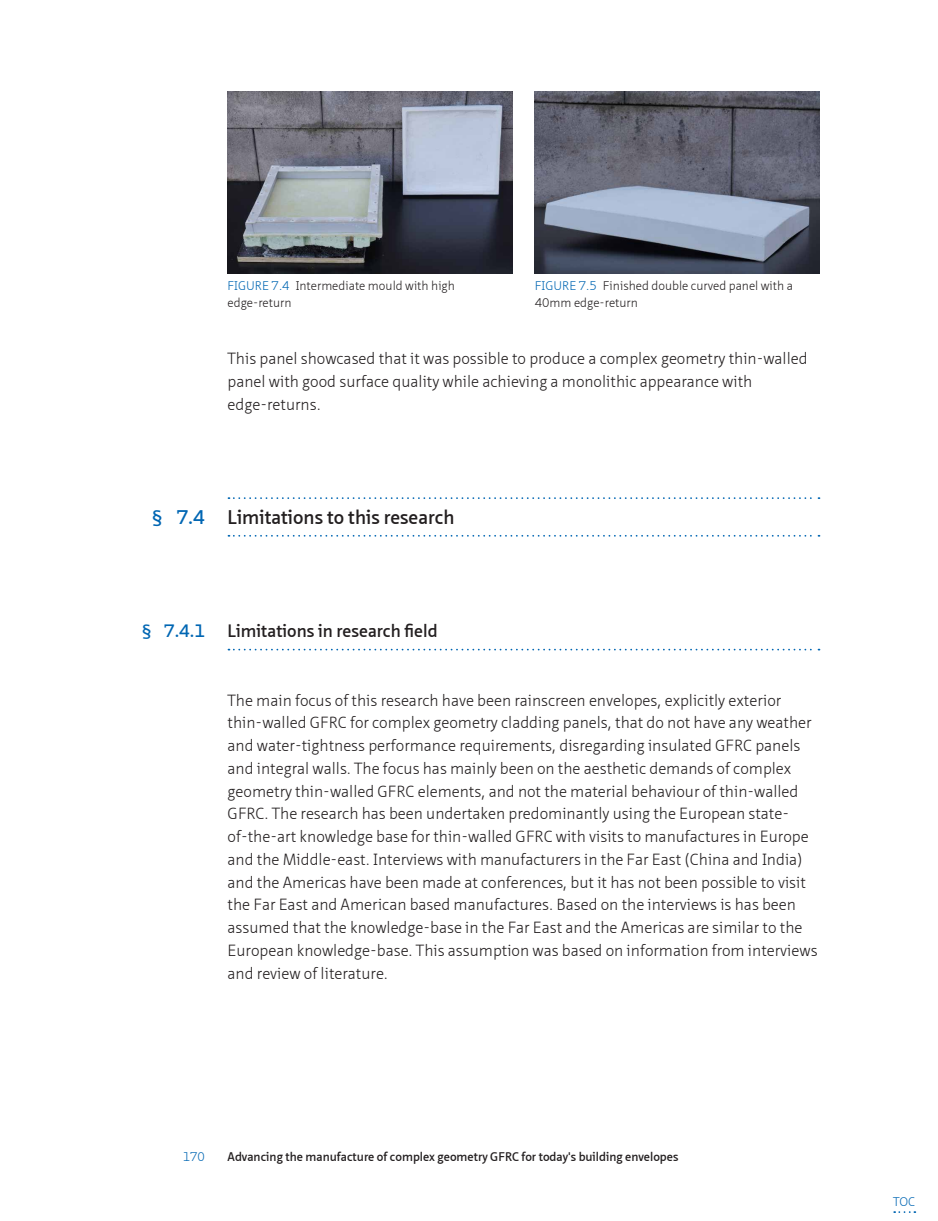
<style>
.page{position:relative;width:938px;height:1221px;background:#fff}
.page>*{position:absolute;margin:0;border:0;box-sizing:border-box;transform-origin:0 0}
.t1{font:600 19.25px "Neue Sans Pro";color:#231f20}
.t2{font:600 17.5px "Neue Sans Pro";color:#231f20}
.t3{font:600 17.5px "Neue Sans Pro";color:#0066b3}
.BODY_Normal{font:300 15.75px/22.8px "Neue Sans Pro";color:#231f20}
.t4{font:300 12.25px/17.2px "Neue Sans Pro";color:#231f20}
.t5{font:600 12.25px "Neue Sans Pro";color:#231f20}
.t6{font:300 12.25px "Neue Sans Pro";color:#0066b3}
.s1{color:#0066b3}
</style>
<div class="page">
<svg style="left:228px;top:497px;width:591px;height:2px"></svg>
<svg style="left:228px;top:535px;width:591px;height:1px"></svg>
<svg style="left:228px;top:648px;width:591px;height:2px"></svg>
<img style="left:228px;top:91px;width:284px;height:182px">
<img style="left:535px;top:91px;width:284px;height:182px">
<svg style="left:894px;top:1211px;width:21px;height:1px"></svg>
<p class="t4" style="left:227px;top:277px;width:229px;text-indent:44px"><span class="s1">7.4</span> Intermediate mould with high edge-return</p>
<p class="t6" style="left:535px;top:277px;width:15px">Figure</p>
<p class="t4" style="left:535px;top:277px;width:260px;text-indent:44px"><span class="s1">7.5</span> Finished double curved panel with a<br>40mm edge-return</p>
<p class="t6" style="left:228px;top:277px;width:15px">Figure</p>
<p class="BODY_Normal" style="left:228px;top:347px;width:581px">This panel showcased that it was possible to produce a complex geometry thin-walled panel with good surface quality while achieving a monolithic appearance with edge-returns.</p>
<p class="t1" style="left:152px;top:504px;width:304px"><span class="s1">§ 7.4</span> Limitations to this research</p>
<p class="t3" style="left:141px;top:619px;width:65px">§ 7.4.1</p>
<p class="t2" style="left:228px;top:619px;width:211px">Limitations in research field</p>
<p class="BODY_Normal" style="left:228px;top:688px;width:591px">The main focus of this research have been rainscreen envelopes, explicitly exterior thin-walled GFRC for complex geometry cladding panels, that do not have any weather and water-tightness performance requirements, disregarding insulated GFRC panels and integral walls. The focus has mainly been on the aesthetic demands of complex geometry thin-walled GFRC elements, and not the material behaviour of thin-walled GFRC. The research has been undertaken predominantly using the European state&shy;of-the-art knowledge base for thin-walled GFRC with visits to manufactures in Europe and the Middle-east. Interviews with manufacturers in the Far East (China and India) and the Americas have been made at conferences, but it has not been possible to visit the Far East and American based manufactures. Based on the interviews is has been assumed that the knowledge-base in the Far East and the Americas are similar to the European knowledge-base. This assumption was based on information from interviews and review of literature.</p>
<p class="t6" style="left:183px;top:1148px;width:24px">170</p>
<p class="t5" style="left:227px;top:1148px;width:452px">Advancing the manufacture of complex geometry GFRC for today's building envelopes</p>
<p class="t6" style="left:893px;top:1193px;width:23px">TOC</p>
</div>
